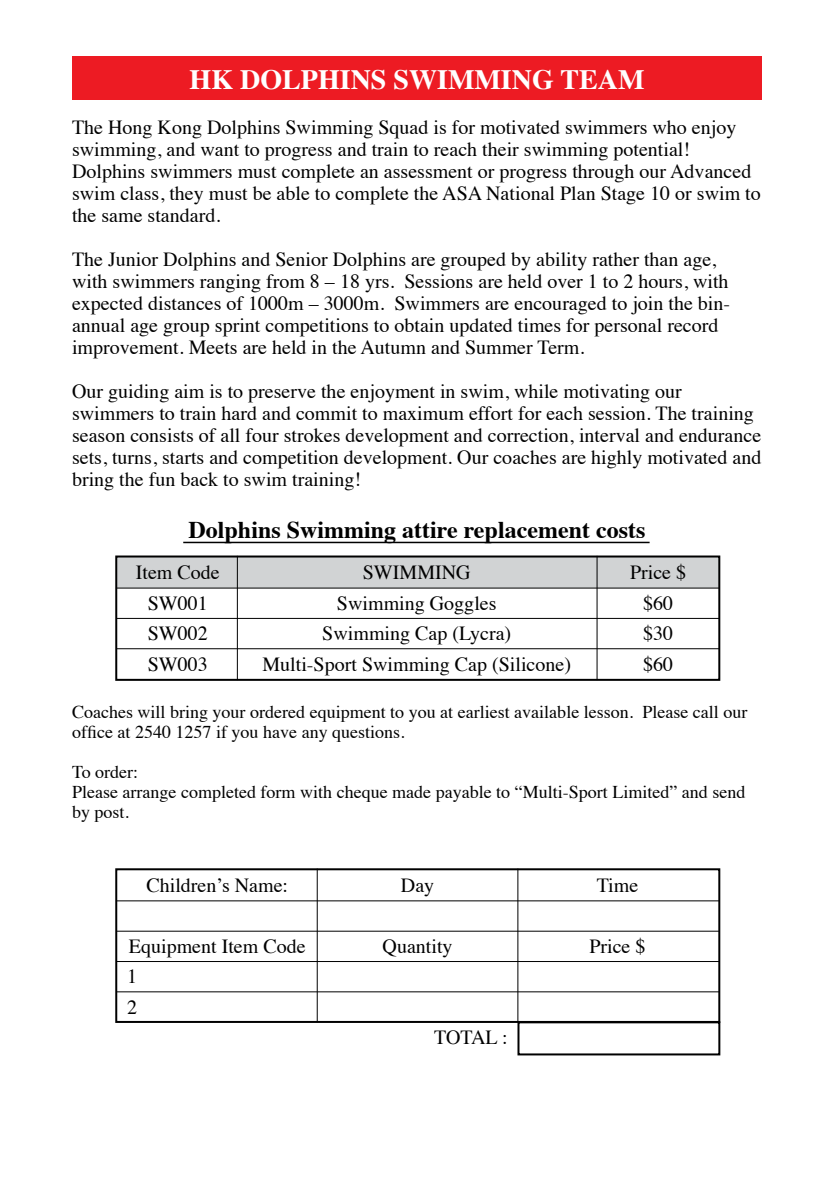
<style>
.page{position:relative;width:834px;height:1191px;background:#fff}
.page>*{position:absolute;margin:0;border:0;box-sizing:border-box;transform-origin:0 0}
.t1{font:700 28px "Times";color:#fff}
.t2{font:700 24px "Times";color:#000}
.t3{font:20px/22px "Times";color:#000}
.t4{font:18px/20px "Times";color:#000}
</style>
<div class="page">
<div style="left:115px;top:868px;width:605px;height:155px;border:2px solid #000"></div>
<hr style="left:116px;top:900px;width:603px;height:1px;background:#000">
<hr style="left:117px;top:930px;width:602px;height:1px;background:#000">
<hr style="left:117px;top:961px;width:602px;height:1px;background:#000">
<hr style="left:117px;top:991px;width:602px;height:1px;background:#000">
<hr style="left:317px;top:868px;width:1px;height:154px;background:#000">
<hr style="left:517px;top:868px;width:1px;height:153px;background:#000">
<div style="left:517px;top:1021px;width:203px;height:34px;border:2px solid #000"></div>
<div style="left:116px;top:558px;width:603px;height:30px;background:#d1d3d4"></div>
<div style="left:115px;top:555px;width:605px;height:126px;border:2px solid #000"></div>
<hr style="left:116px;top:587px;width:603px;height:1px;background:#000">
<hr style="left:117px;top:618px;width:602px;height:1px;background:#000">
<hr style="left:117px;top:648px;width:602px;height:1px;background:#000">
<hr style="left:237px;top:556px;width:1px;height:124px;background:#000">
<hr style="left:596px;top:556px;width:1px;height:124px;background:#000">
<hr style="left:183px;top:542px;width:466px;height:1px;background:#000">
<div style="left:72px;top:57px;width:689px;height:43px;background:#ed1b23"></div>
<h1 class="t1" style="left:189px;top:53px;width:456px">HK DOLPHINS SWIMMING TEAM</h1>
<p class="t3" style="left:72px;top:114px;width:690px">The Hong Kong Dolphins Swimming Squad is for motivated swimmers who enjoy swimming, and want to progress and train to reach their swimming potential!<br>Dolphins swimmers must complete an assessment or progress through our Advanced swim class, they must be able to complete the ASA National Plan Stage 10 or swim to the same standard.</p>
<p class="t3" style="left:72px;top:246px;width:659px">The Junior Dolphins and Senior Dolphins are grouped by ability rather than age, with swimmers ranging from 8 – 18 yrs. Sessions are held over 1 to 2 hours, with expected distances of 1000m – 3000m. Swimmers are encouraged to join the bin&shy;annual age group sprint competitions to obtain updated times for personal record improvement. Meets are held in the Autumn and Summer Term.</p>
<p class="t3" style="left:72px;top:378px;width:690px">Our guiding aim is to preserve the enjoyment in swim, while motivating our swimmers to train hard and commit to maximum effort for each session. The training season consists of all four strokes development and correction, interval and endurance sets, turns, starts and competition development. Our coaches are highly motivated and bring the fun back to swim training!</p>
<p class="t2" style="left:188px;top:507px;width:458px">Dolphins Swimming attire replacement costs</p>
<p class="t3" style="left:136px;top:556px;width:85px;line-height:30.4px;text-align:center">Item Code<br>SW001<br>SW002<br>SW003</p>
<p class="t3" style="left:630px;top:556px;width:58px;line-height:30.4px;text-align:center">Price $ $60 $30 $60</p>
<p class="t3" style="left:262px;top:556px;width:310px;line-height:30.4px;text-align:center">SWIMMING<br>Swimming Goggles<br>Swimming Cap (Lycra)<br>Multi-Sport Swimming Cap (Silicone)</p>
<p class="t4" style="left:72px;top:700px;width:676px">Coaches will bring your ordered equipment to you at earliest available lesson. Please call our office at 2540 1257 if you have any questions.</p>
<p class="t4" style="left:72px;top:760px;width:674px">To order:<br>Please arrange completed form with cheque made payable to “Multi-Sport Limited” and send by post.</p>
<p class="t3" style="left:146px;top:872px;width:143px">Children’s Name:</p>
<p class="t3" style="left:127px;top:929px;width:180px;line-height:30.4px">Equipment Item Code<br>1<br>2</p>
<p class="t3" style="left:401px;top:872px;width:35px">Day</p>
<p class="t3" style="left:382px;top:933px;width:71px">Quantity</p>
<p class="t3" style="left:434px;top:1024px;width:75px">TOTAL :</p>
<p class="t3" style="left:596px;top:872px;width:43px">Time</p>
<p class="t3" style="left:589px;top:933px;width:58px">Price $</p>
</div>
